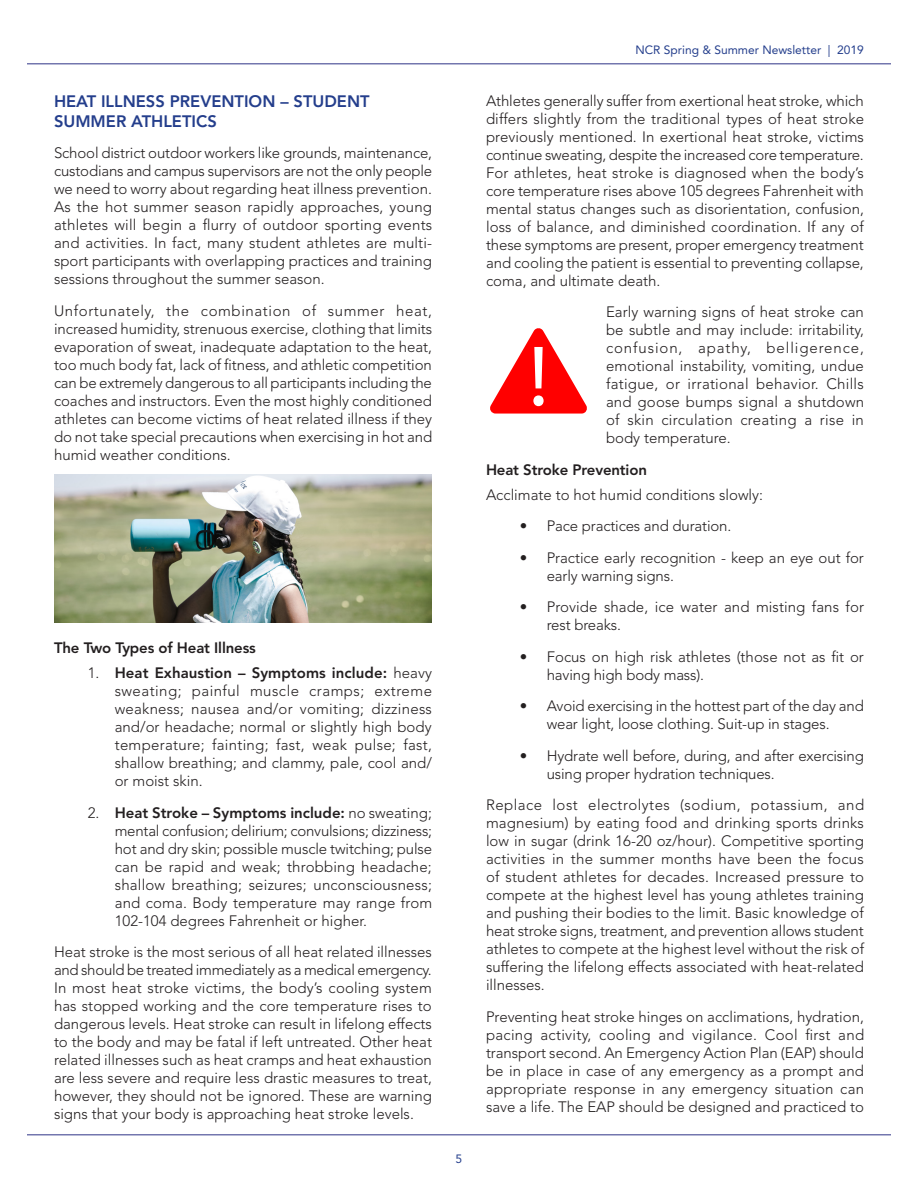
<style>
.page{position:relative;width:918px;height:1188px;background:#fff}
.page>*{position:absolute;margin:0;border:0;box-sizing:border-box;transform-origin:0 0}
.t1{font:800 16.5px/19.8px "Avenir LT Std";color:#243e8c}
.Body{font:300 15px/18px "Avenir LT Std";color:#231f20;text-align:justify}
.Header_2{font:800 15px "Avenir LT Std";letter-spacing:-.01em;color:#231f20}
.t2{font:12px "Avenir LT Std";color:#243e8c}
.s1{font-weight:800}
</style>
<div class="page">
<hr style="left:27px;top:1134px;width:864px;height:2px;background:#7376ae">
<hr style="left:27px;top:63px;width:864px;height:1px;background:#7376ae">
<img style="left:54px;top:474px;width:378px;height:148px">
<svg style="left:490px;top:328px;width:97px;height:86px"></svg>
<p class="t1" style="left:54px;top:91px;width:317px">HEAT ILLNESS PREVENTION – STUDENT<br>SUMMER ATHLETICS</p>
<p class="Body" style="left:54px;top:144px;width:380px">School district outdoor workers like grounds, maintenance, custodians and campus supervisors are not the only people we need to worry about regarding heat illness prevention.<br>As the hot summer season rapidly approaches, young athletes will begin a flurry of outdoor sporting events and activities. In fact, many student athletes are multi&shy;sport participants with overlapping practices and training sessions throughout the summer season.</p>
<p class="Body" style="left:54px;top:302px;width:380px">Unfortunately, the combination of summer heat, increased humidity, strenuous exercise, clothing that limits evaporation of sweat, inadequate adaptation to the heat, too much body fat, lack of fitness, and athletic competition can be extremely dangerous to all participants including the coaches and instructors. Even the most highly conditioned athletes can become victims of heat related illness if they do not take special precautions when exercising in hot and humid weather conditions.</p>
<p class="Header_2" style="left:54px;top:639px;width:203px">The Two Types of Heat Illness</p>
<p class="Body" style="left:115px;top:664px;width:319px;text-indent:-27px">1. <span class="s1">Heat Exhaustion – Symptoms include:</span> heavy sweating; painful muscle cramps; extreme weakness; nausea and/or vomiting; dizziness and/or headache; normal or slightly high body temperature; fainting; fast, weak pulse; fast, shallow breathing; and clammy, pale, cool and/ or moist skin.</p>
<p class="Body" style="left:115px;top:803px;width:319px;text-indent:-27px">2. <span class="s1">Heat Stroke – Symptoms include:</span> no sweating; mental confusion; delirium; convulsions; dizziness; hot and dry skin; possible muscle twitching; pulse can be rapid and weak; throbbing headache; shallow breathing; seizures; unconsciousness; and coma. Body temperature may range from 102-104 degrees Fahrenheit or higher.</p>
<p class="Body" style="left:54px;top:943px;width:380px">Heat stroke is the most serious of all heat related illnesses and should be treated immediately as a medical emergency.<br>In most heat stroke victims, the body’s cooling system has stopped working and the core temperature rises to dangerous levels. Heat stroke can result in lifelong effects to the body and may be fatal if left untreated. Other heat related illnesses such as heat cramps and heat exhaustion are less severe and require less drastic measures to treat, however, they should not be ignored. These are warning signs that your body is approaching heat stroke levels.</p>
<p class="t2" style="left:456px;top:1151px;width:8px">5</p>
<p class="t2" style="left:635px;top:43px;width:230px">NCR Spring &amp; Summer Newsletter | 2019</p>
<p class="Body" style="left:486px;top:92px;width:380px">Athletes generally suffer from exertional heat stroke, which differs slightly from the traditional types of heat stroke previously mentioned. In exertional heat stroke, victims continue sweating, despite the increased core temperature.<br>For athletes, heat stroke is diagnosed when the body’s core temperature rises above 105 degrees Fahrenheit with mental status changes such as disorientation, confusion, loss of balance, and diminished coordination. If any of these symptoms are present, proper emergency treatment and cooling the patient is essential to preventing collapse, coma, and ultimate death.</p>
<p class="Body" style="left:606px;top:303px;width:260px">Early warning signs of heat stroke can be subtle and may include: irritability, confusion, apathy, belligerence, emotional instability, vomiting, undue fatigue, or irrational behavior. Chills and goose bumps signal a shutdown of skin circulation creating a rise in body temperature.</p>
<p class="Header_2" style="left:486px;top:461px;width:163px">Heat Stroke Prevention</p>
<p class="Body" style="left:486px;top:485px;width:279px">Acclimate to hot humid conditions slowly:</p>
<p class="Body" style="left:520px;top:517px;width:213px">• Pace practices and duration.</p>
<p class="Body" style="left:547px;top:548px;width:319px;text-indent:-27px">• Practice early recognition - keep an eye out for early warning signs.</p>
<p class="Body" style="left:547px;top:598px;width:319px;text-indent:-27px">• Provide shade, ice water and misting fans for rest breaks.</p>
<p class="Body" style="left:547px;top:647px;width:319px;text-indent:-27px">• Focus on high risk athletes (those not as fit or having high body mass).</p>
<p class="Body" style="left:520px;top:697px;width:346px;text-align:center">• Avoid exercising in the hottest part of the day and wear light, loose clothing. Suit-up in stages.</p>
<p class="Body" style="left:547px;top:746px;width:319px;text-indent:-27px">• Hydrate well before, during, and after exercising using proper hydration techniques.</p>
<p class="Body" style="left:486px;top:796px;width:380px">Replace lost electrolytes (sodium, potassium, and magnesium) by eating food and drinking sports drinks low in sugar (drink 16-20 oz/hour). Competitive sporting activities in the summer months have been the focus of student athletes for decades. Increased pressure to compete at the highest level has young athletes training and pushing their bodies to the limit. Basic knowledge of heat stroke signs, treatment, and prevention allows student athletes to compete at the highest level without the risk of suffering the lifelong effects associated with heat-related illnesses.</p>
<p class="Body" style="left:486px;top:1007px;width:380px">Preventing heat stroke hinges on acclimations, hydration, pacing activity, cooling and vigilance. Cool first and transport second. An Emergency Action Plan (EAP) should be in place in case of any emergency as a prompt and appropriate response in any emergency situation can save a life. The EAP should be designed and practiced to</p>
</div>
